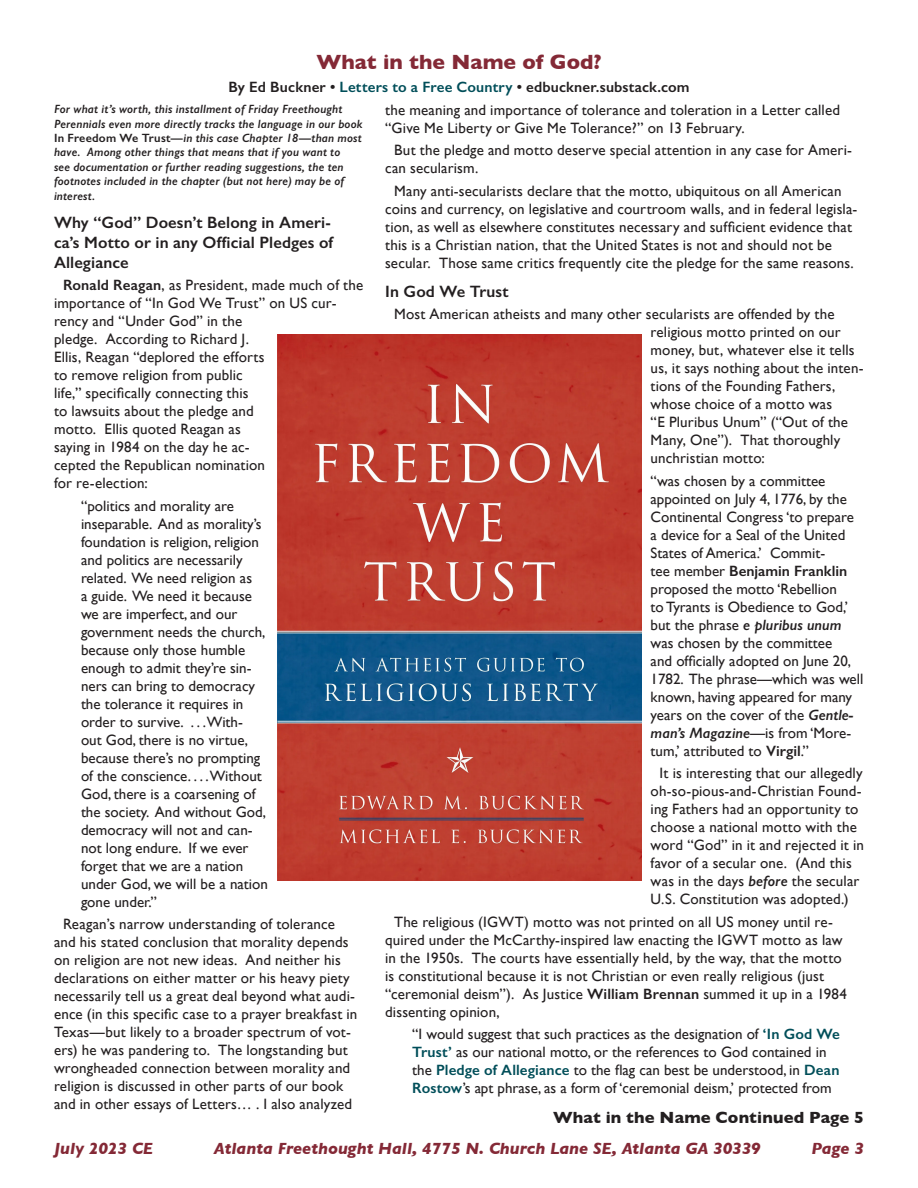
<style>
.page{position:relative;width:918px;height:1188px;background:#fff}
.page>*{position:absolute;margin:0;border:0;box-sizing:border-box;transform-origin:0 0}
.Paragraph1{font:700 21px "Gill Sans";letter-spacing:.005em;color:#842936}
.Paragraph1-2{font:600 16.5px/19.8px "Gill Sans";letter-spacing:.005em;color:#231f20}
.t1{font:italic 700 16.5px "Gill Sans";color:#842936}
.Paragraph1-3{font:700 16.5px "Gill Sans";letter-spacing:.005em;color:#231f20}
.Paragraph1_indent{font:15px/18px "Gill Sans";letter-spacing:.01em;color:#231f20}
.Paragraph1_quotes{font:15px/18px "Gill Sans";color:#231f20}
.Paragraph1-4{font:600 15px "Gill Sans";letter-spacing:.01em;color:#231f20}
.Paragraph1-5{font:italic 600 12px/14.4px "Gill Sans";letter-spacing:.015em;color:#231f20}
.s1{color:#004e59}
.s2{font-style:normal}
.s3{font-weight:600}
.s4{font-weight:600;font-style:italic}
.s5{font-weight:600;color:#004e59}
</style>
<div class="page">
<img style="left:277px;top:334px;width:365px;height:546px">
<p class="Paragraph1" style="left:316px;top:45px;width:287px">What in the Name of God?</p>
<p class="Paragraph1-4" style="left:228px;top:78px;width:463px">By Ed Buckner • <span class="s1">Letters to a Free Country</span> • edbuckner.substack.com</p>
<p class="Paragraph1-5" style="left:54px;top:102px;width:310px">For what it’s worth, this installment of Friday Freethought Perennials even more directly tracks the language in our book <span class="s2">In Freedom We Trust</span>—in this case Chapter 18—than most have. Among other things that means that if you want to<br>see documentation or further reading suggestions, the ten footnotes included in the chapter (but not here) may be of interest.</p>
<p class="Paragraph1-2" style="left:54px;top:213px;width:281px">Why “God” Doesn’t Belong in Ameri&shy;ca’s Motto or in any Official Pledges of<br>Allegiance</p>
<p class="Paragraph1_indent" style="left:54px;top:276px;width:311px;text-indent:9px"><span class="s3">Ronald Reagan</span>, as President, made much of the importance of “In God We Trust” on US cur&shy;rency and “Under God” in the<br>pledge. According to Richard J.<br>Ellis, Reagan “deplored the efforts<br>to remove religion from public<br>life,” specifically connecting this<br>to lawsuits about the pledge and<br>motto. Ellis quoted Reagan as<br>saying in 1984 on the day he ac-<br>cepted the Republican nomination<br>for re-election:</p>
<p class="Paragraph1_quotes" style="left:81px;top:497px;width:188px">“politics and morality are inseparable. And as morality’s foundation is religion, religion and politics are necessarily related. We need religion as<br>a guide. We need it because we are imperfect, and our government needs the church, because only those humble enough to admit they’re sin&shy;ners can bring to democracy the tolerance it requires in order to survive. . . .With-<br>out God, there is no virtue, because there’s no prompting of the conscience. . . .Without<br>God, there is a coarsening of the society. And without God, democracy will not and can&shy;not long endure. If we ever forget that we are a nation under God, we will be a nation gone under.”</p>
<p class="Paragraph1_indent" style="left:54px;top:915px;width:305px;text-indent:9px">Reagan’s narrow understanding of tolerance and his stated conclusion that morality depends on religion are not new ideas. And neither his declarations on either matter or his heavy piety necessarily tell us a great deal beyond what audi&shy;ence (in this specific case to a prayer breakfast in Texas—but likely to a broader spectrum of vot&shy;ers) he was pandering to. The longstanding but wrongheaded connection between morality and religion is discussed in other parts of our book and in other essays of Letters… . I also analyzed</p>
<p class="Paragraph1_indent" style="left:385px;top:101px;width:456px">the meaning and importance of tolerance and toleration in a Letter called “Give Me Liberty or Give Me Tolerance?” on 13 February.</p>
<p class="Paragraph1_indent" style="left:385px;top:141px;width:468px;text-indent:9px">But the pledge and motto deserve special attention in any case for Ameri&shy;can secularism.</p>
<p class="Paragraph1_indent" style="left:385px;top:182px;width:474px;text-indent:9px">Many anti-secularists declare that the motto, ubiquitous on all American coins and currency, on legislative and courtroom walls, and in federal legisla&shy;tion, as well as elsewhere constitutes necessary and sufficient evidence that this is a Christian nation, that the United States is not and should not be secular. Those same critics frequently cite the pledge for the same reasons.</p>
<p class="Paragraph1-2" style="left:385px;top:281px;width:125px">In God We Trust</p>
<p class="Paragraph1_indent" style="left:651px;top:305px;width:215px;text-indent:-256px">Most American atheists and many other secularists are offended by the religious motto printed on our money, but, whatever else it tells us, it says nothing about the inten&shy;tions of the Founding Fathers, whose choice of a motto was<br>“E Pluribus Unum” (“Out of the Many, One”). That thoroughly unchristian motto:</p>
<p class="Paragraph1_quotes" style="left:651px;top:471px;width:214px">“was chosen by a committee appointed on July 4, 1776, by the<br>Continental Congress ‘to prepare a device for a Seal of the United<br>States of America.’ Commit-<br>tee member <span class="s3">Benjamin Franklin </span>proposed the motto ‘Rebellion<br>to Tyrants is Obedience to God,’ but the phrase <span class="s4">e pluribus unum </span>was chosen by the committee<br>and officially adopted on June 20,<br>1782. The phrase—which was well known, having appeared for many years on the cover of the <span class="s4">Gentle&shy;man’s Magazine</span>—is from ‘More&shy;tum,’ attributed to <span class="s3">Virgil</span>.”</p>
<p class="Paragraph1_indent" style="left:651px;top:764px;width:215px;text-indent:9px">It is interesting that our allegedly oh-so-pious-and-Christian Found&shy;ing Fathers had an opportunity to choose a national motto with the word “God” in it and rejected it in favor of a secular one. (And this was in the days <span class="s4">before</span> the secular U.S. Constitution was adopted.)</p>
<p class="Paragraph1_indent" style="left:385px;top:912px;width:463px;text-indent:9px">The religious (IGWT) motto was not printed on all US money until re&shy;quired under the McCarthy-inspired law enacting the IGWT motto as law in the 1950s. The courts have essentially held, by the way, that the motto is constitutional because it is not Christian or even really religious (just “ceremonial deism”). As Justice <span class="s3">William Brennan</span> summed it up in a 1984 dissenting opinion,</p>
<p class="Paragraph1_quotes" style="left:412px;top:1025px;width:429px">“I would suggest that such practices as the designation of <span class="s5">‘In God We Trust’</span> as our national motto, or the references to God contained in the <span class="s5">Pledge of Allegiance</span> to the flag can best be understood, in <span class="s5">Dean Rostow</span>’s apt phrase, as a form of ‘ceremonial deism,’ protected from</p>
<p class="Paragraph1-3" style="left:553px;top:1105px;width:312px">What in the Name Continued Page 5</p>
<p class="t1" style="left:54px;top:1139px;width:101px">July 2023 CE</p>
<p class="t1" style="left:214px;top:1139px;width:549px">Atlanta Freethought Hall, 4775 N. Church Lane SE, Atlanta GA 30339</p>
<p class="t1" style="left:811px;top:1139px;width:54px">Page 3</p>
</div>
